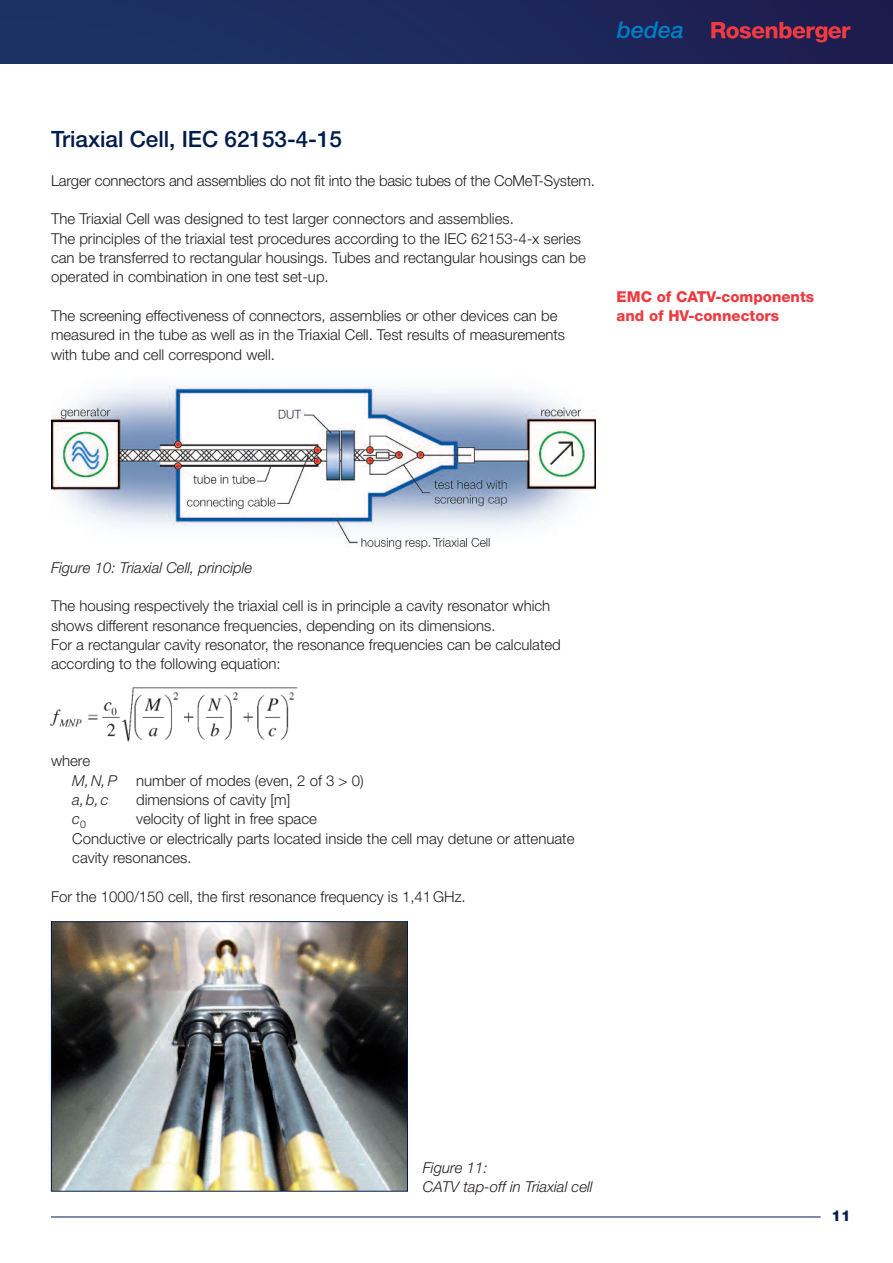
<style>
.page{position:relative;width:893px;height:1263px;background:#fff}
.page>*{position:absolute;margin:0;border:0;box-sizing:border-box;transform-origin:0 0}
.t1{font:italic 500 23.1px "Helvetica Neue LT";color:#007ec5}
.t2{font:500 22.5px "Helvetica Neue LT";color:#001c4c}
.t3{font:300 15px/19.4px "Helvetica Neue LT";color:#231f20}
.t4{font:italic 300 15px/19.4px "Helvetica Neue LT";color:#231f20}
.t5{font:800 15px/19.4px "Helvetica Neue LT";color:#ee3a41}
.t6{font:800 15px "Helvetica Neue LT";color:#001c4c}
</style>
<div class="page">
<hr style="left:51px;top:1216px;width:770px;height:1px;background:#001c4c">
<img style="left:0;top:0;width:893px;height:64px">
<svg style="left:711px;top:22px;width:139px;height:20px;background:#71294a"></svg>
<img style="left:50px;top:687px;width:248px;height:55px">
<img style="left:53px;top:923px;width:353px;height:266px">
<div style="left:51px;top:921px;width:357px;height:270px;border:1px solid #001c4c"></div>
<img style="left:51px;top:385px;width:544px;height:163px">
<h1 class="t1" style="left:617px;top:22px;width:68px">bedea</h1>
<h2 class="t2" style="left:51px;top:131px;width:292px">Triaxial Cell, IEC 62153-4-15</h2>
<p class="t3" style="left:51px;top:172px;width:545px">Larger connectors and assemblies do not fit into the basic tubes of the CoMeT-System.</p>
<p class="t3" style="left:51px;top:211px;width:536px">The Triaxial Cell was designed to test larger connectors and assemblies.<br>The principles of the triaxial test procedures according to the IEC 62153-4-x series can be transferred to rectangular housings. Tubes and rectangular housings can be operated in combination in one test set-up.</p>
<p class="t3" style="left:51px;top:307px;width:516px">The screening effectiveness of connectors, assemblies or other devices can be measured in the tube as well as in the Triaxial Cell. Test results of measurements with tube and cell correspond well.</p>
<p class="t5" style="left:617px;top:288px;width:199px">EMC of CATV-components and of HV-connectors</p>
<p class="t4" style="left:51px;top:559px;width:203px">Figure 10: Triaxial Cell, principle</p>
<p class="t3" style="left:51px;top:598px;width:511px">The housing respectively the triaxial cell is in principle a cavity resonator which shows different resonance frequencies, depending on its dimensions.<br>For a rectangular cavity resonator, the resonance frequencies can be calculated according to the following equation:</p>
<p class="t3" style="left:51px;top:753px;width:41px">where</p>
<p class="t4" style="left:72px;top:772px;width:46px">M,N,P</p>
<p class="t3" style="left:136px;top:772px;width:229px">number of modes (even, 2 of 3 &gt; 0)</p>
<p class="t4" style="left:72px;top:791px;width:38px">a,b,c</p>
<p class="t3" style="left:136px;top:791px;width:156px">dimensions of cavity [m]</p>
<p class="t4" style="left:72px;top:811px;width:15px">c<sub>0</sub></p>
<p class="t3" style="left:72px;top:811px;width:504px;text-indent:64px">velocity of light in free space<br>Conductive or electrically parts located inside the cell may detune or attenuate cavity resonances.</p>
<p class="t3" style="left:51px;top:888px;width:416px">For the 1000/150 cell, the first resonance frequency is 1,41GHz.</p>
<p class="t4" style="left:423px;top:1159px;width:171px">Figure 11:<br>CATV tap-off in Triaxial cell</p>
<p class="t6" style="left:831px;top:1210px;width:20px">11</p>
</div>
